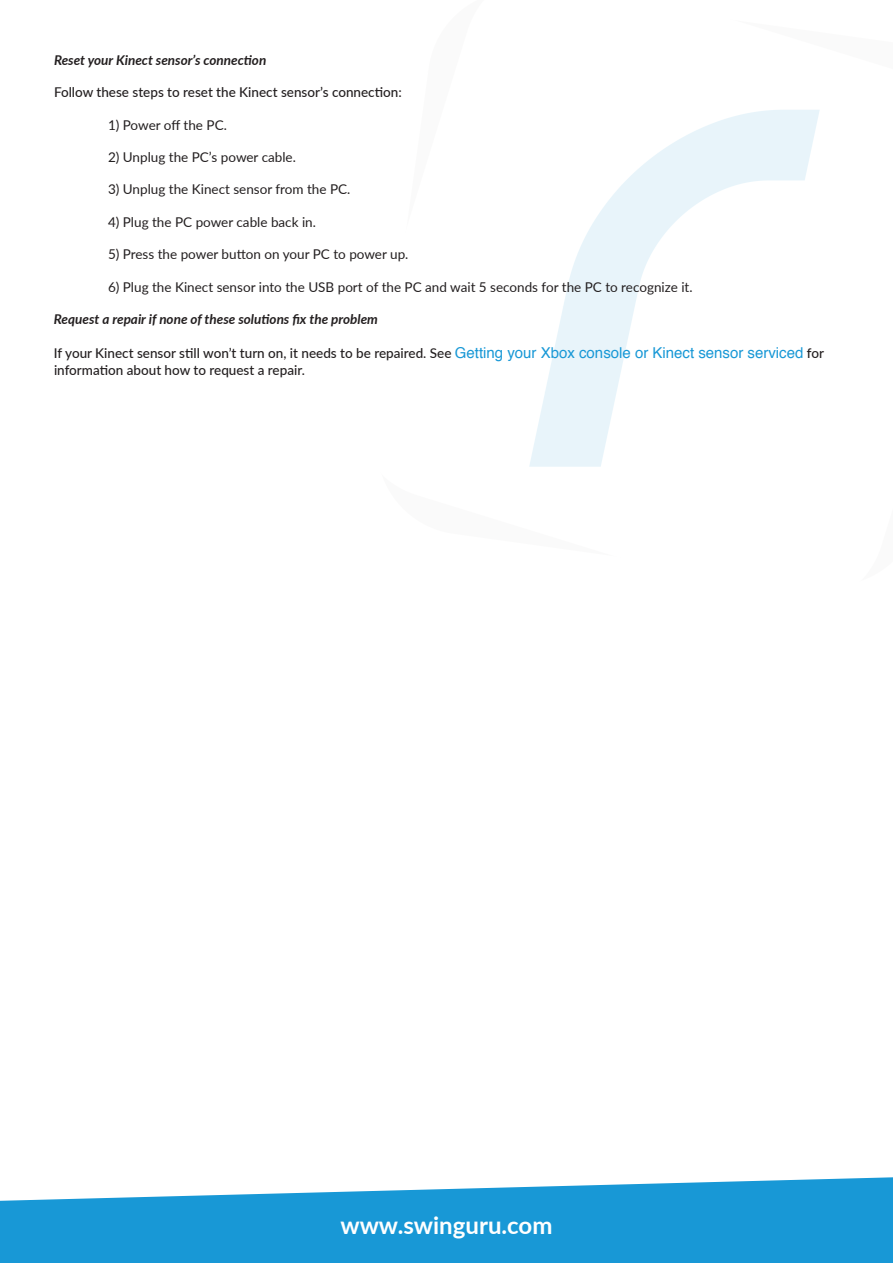
<style>
.page{position:relative;width:893px;height:1263px;background:#fff}
.page>*{position:absolute;margin:0;border:0;box-sizing:border-box;transform-origin:0 0}
.t1{font:700 24px "Lato";color:#fff}
.t2{font:13.5px "Lato";color:#231f20}
.t3{font:500 13.5px/16.2px "Lato";color:#231f20}
.t4{font:italic 700 13.5px "Lato";color:#231f20}
.s1{font-family:"Helvetica";font-weight:400;font-size:15px;color:#1898d6}
</style>
<div class="page">
<svg style="left:0;top:1177px;width:893px;height:86px;background:#39a6db"></svg>
<svg style="left:529px;top:110px;width:291px;height:357px"></svg>
<p class="t4" style="left:54px;top:50px;width:214px">Reset your Kinect sensor’s connection</p>
<p class="t3" style="left:54px;top:84px;width:349px">Follow these steps to reset the Kinect sensor’s connection:</p>
<p class="t2" style="left:108px;top:115px;width:120px">1) Power off the PC.</p>
<p class="t2" style="left:108px;top:148px;width:189px">2) Unplug the PC’s power cable.</p>
<p class="t2" style="left:108px;top:180px;width:244px">3) Unplug the Kinect sensor from the PC.</p>
<p class="t2" style="left:108px;top:212px;width:209px">4) Plug the PC power cable back in.</p>
<p class="t2" style="left:108px;top:245px;width:302px">5) Press the power button on your PC to power up.</p>
<p class="t2" style="left:108px;top:277px;width:586px">6) Plug the Kinect sensor into the USB port of the PC and wait 5 seconds for the PC to recognize it.</p>
<p class="t4" style="left:54px;top:309px;width:325px">Request a repair if none of these solutions fix the problem</p>
<p class="t3" style="left:54px;top:345px;width:771px">If your Kinect sensor still won’t turn on, it needs to be repaired. See <span class="s1">Getting your Xbox console or Kinect sensor serviced</span> for information about how to request a repair.</p>
<h1 class="t1" style="left:340px;top:1207px;width:214px">www.swinguru.com</h1>
</div>
